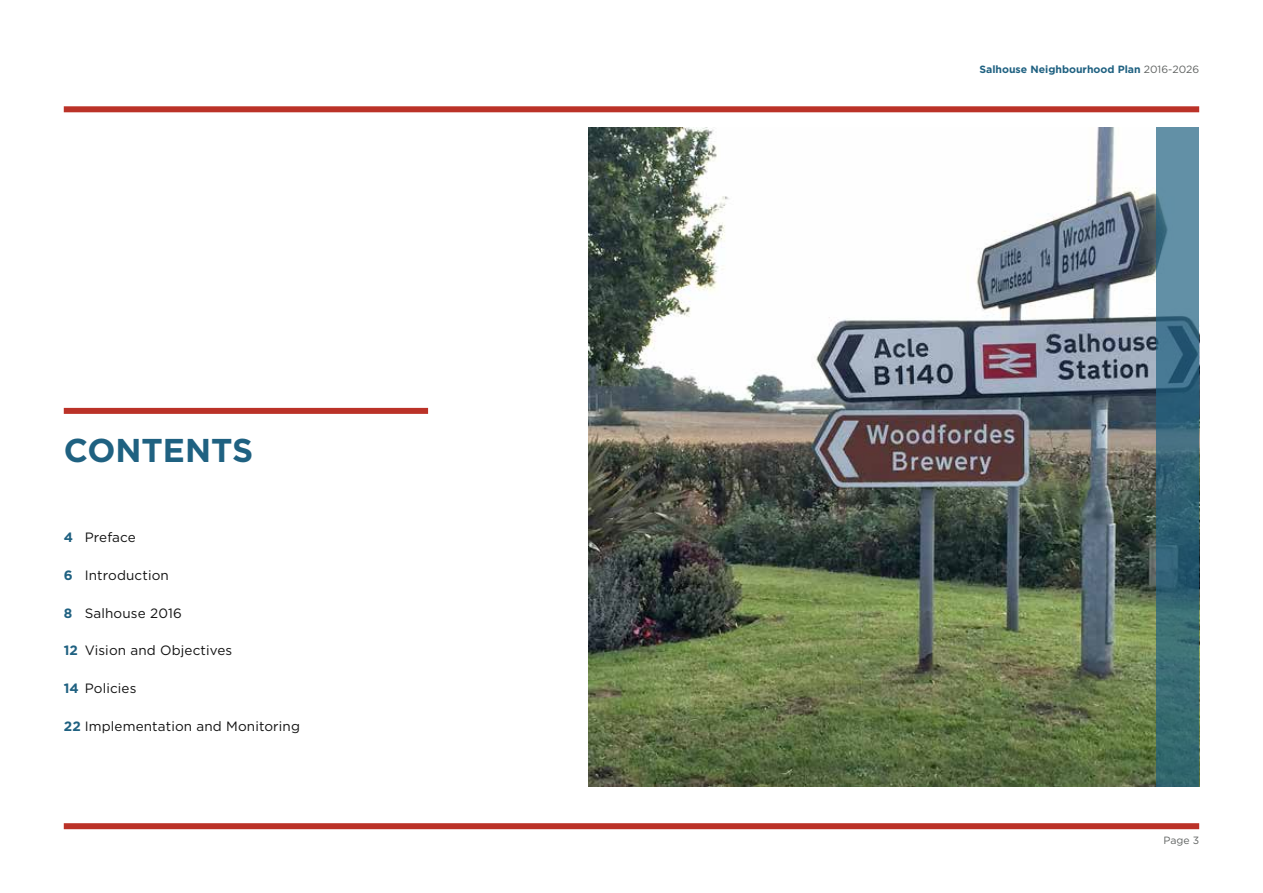
<style>
.page{position:relative;width:1263px;height:893px;background:#fff}
.page>*{position:absolute;margin:0;border:0;box-sizing:border-box;transform-origin:0 0}
.t1{font:700 33px "Gotham HTF";color:#1f6181}
.t2{font:13.5px "Gotham HTF";letter-spacing:.01em;color:#121212}
.t3{font:700 10.5px "Gotham HTF";color:#1f6181}
.t4{font:10.5px "Gotham HTF";color:#606362}
.s1{font-weight:700;color:#1f6181}
.s2{font-weight:400;color:#606362}
</style>
<div class="page">
<img style="left:589px;top:128px;width:568px;height:659px">
<svg style="left:1157px;top:128px;width:42px;height:659px;background:#407182"></svg>
<div style="left:64px;top:408px;width:364px;height:6px;background:#bb3228"></div>
<div style="left:64px;top:823px;width:1135px;height:6px;background:#bb3228"></div>
<div style="left:64px;top:106px;width:1135px;height:6px;background:#bb3228"></div>
<h1 class="t1" style="left:64px;top:432px;width:191px">CONTENTS</h1>
<p class="t2" style="left:64px;top:530px;width:74px"><span class="s1">4</span> Preface</p>
<p class="t2" style="left:64px;top:567px;width:107px"><span class="s1">6</span> Introduction</p>
<p class="t2" style="left:64px;top:605px;width:119px"><span class="s1">8</span> Salhouse 2016</p>
<p class="t2" style="left:64px;top:643px;width:170px"><span class="s1">12</span> Vision and Objectives</p>
<p class="t2" style="left:64px;top:681px;width:74px"><span class="s1">14</span> Policies</p>
<p class="t2" style="left:64px;top:719px;width:238px"><span class="s1">22</span> Implementation and Monitoring</p>
<p class="t3" style="left:979px;top:63px;width:221px">Salhouse Neighbourhood Plan <span class="s2">2016-2026</span></p>
<p class="t4" style="left:1163px;top:835px;width:37px">Page 3</p>
</div>
